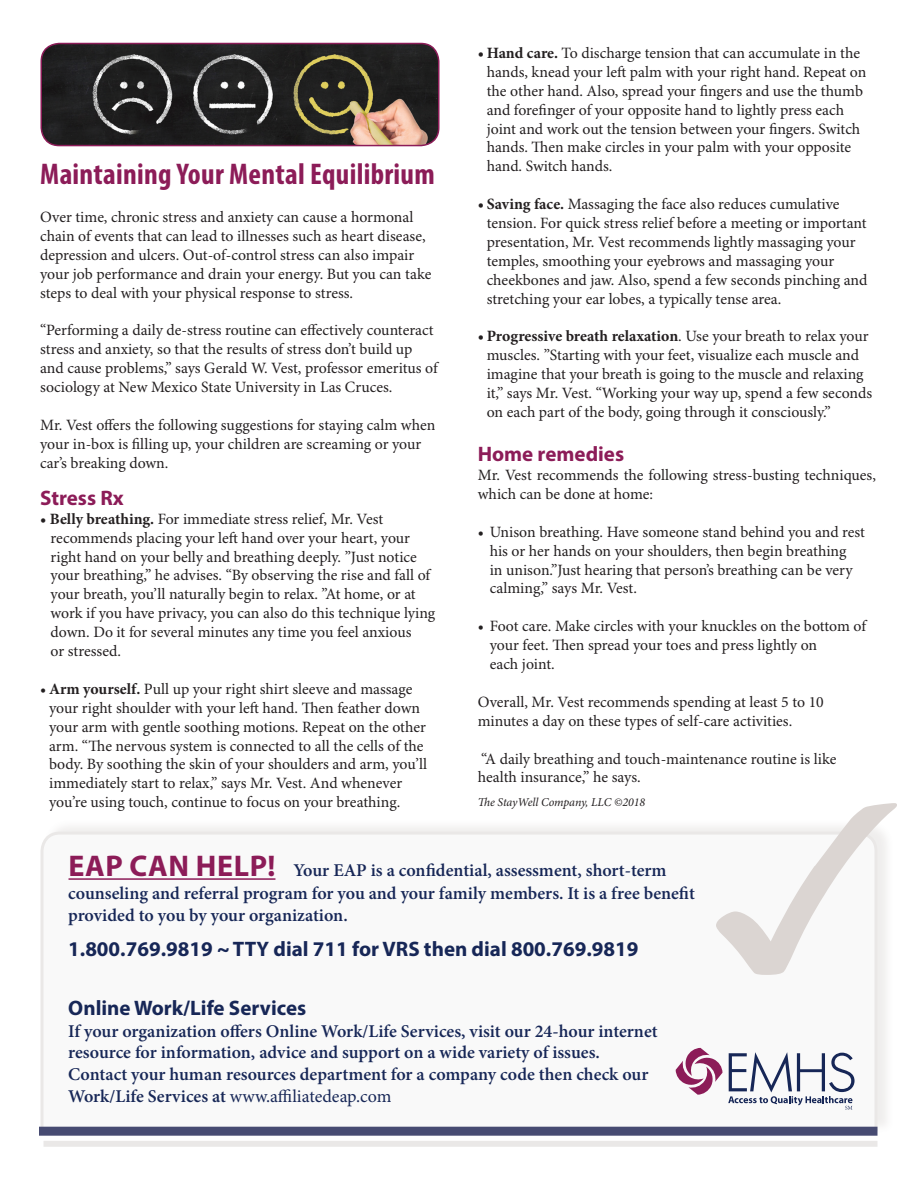
<style>
.page{position:relative;width:918px;height:1188px;background:#fff}
.page>*{position:absolute;margin:0;border:0;box-sizing:border-box;transform-origin:0 0}
.t1{font:700 condensed 30px "Myriad Pro";letter-spacing:.01em;color:#8c1c58}
.t2{font:700 21px "Myriad Pro";color:#172757}
.t3{font:700 21px "Myriad Pro";color:#8c1c58}
.t4{font:600 18px/21.6px "Minion Pro";color:#172757}
.t5{font:15.75px/18.9px "Minion Pro";letter-spacing:-.005em;color:#231f20}
.t6{font:italic 12px "Minion Pro";letter-spacing:-.01em;color:#231f20}
.s1{font-weight:700}
.s2{font-family:"Myriad Pro";font-weight:700;font-size:30px;color:#8c1c58}
.s3{font-weight:400}
</style>
<div class="page">
<div style="left:42px;top:818px;width:853px;height:316px;background:#f8f7f7"></div>
<svg style="left:39px;top:831px;width:840px;height:302px"></svg>
<div style="left:44px;top:1127px;width:829px;height:9px;background:#474b72"></div>
<div style="left:44px;top:1141px;width:834px;height:6px;background:#eae8e7"></div>
<svg style="left:716px;top:803px;width:181px;height:172px"></svg>
<hr style="left:69px;top:878px;width:206px;height:2px;background:#8c1c58">
<svg style="left:676px;top:1048px;width:179px;height:62px"></svg>
<img style="left:41px;top:44px;width:397px;height:102px">
<div style="left:40px;top:43px;width:400px;height:103px;border:2px solid #8c1c58;border-radius:18px"></div>
<h1 class="t1" style="left:40px;top:155px;width:396px">Maintaining Your Mental Equilibrium</h1>
<p class="t5" style="left:40px;top:208px;width:393px">Over time, chronic stress and anxiety can cause a hormonal chain of events that can lead to illnesses such as heart disease, depression and ulcers. Out-of-control stress can also impair your job performance and drain your energy. But you can take steps to deal with your physical response to stress.</p>
<p class="t5" style="left:40px;top:322px;width:399px">“Performing a daily de-stress routine can effectively counteract stress and anxiety, so that the results of stress don’t build up and cause problems,” says Gerald W. Vest, professor emeritus of sociology at New Mexico State University in Las Cruces.</p>
<p class="t5" style="left:40px;top:416px;width:397px">Mr. Vest offers the following suggestions for staying calm when your in-box is filling up, your children are screaming or your car’s breaking down.</p>
<h2 class="t3" style="left:40px;top:484px;width:85px">Stress Rx</h2>
<p class="t5" style="left:51px;top:510px;width:386px;text-indent:-11px"><span class="s1">• Belly breathing.</span> For immediate stress relief, Mr. Vest recommends placing your left hand over your heart, your right hand on your belly and breathing deeply. ”Just notice your breathing,” he advises. “By observing the rise and fall of your breath, you’ll naturally begin to relax. ”At home, or at work if you have privacy, you can also do this technique lying down. Do it for several minutes any time you feel anxious<br>or stressed.</p>
<p class="t5" style="left:49px;top:680px;width:380px;text-indent:-9px">• <span class="s1">Arm yourself.</span> Pull up your right shirt sleeve and massage your right shoulder with your left hand. Then feather down your arm with gentle soothing motions. Repeat on the other arm. “The nervous system is connected to all the cells of the body. By soothing the skin of your shoulders and arm, you’ll immediately start to relax,” says Mr. Vest. And whenever you’re using touch, continue to focus on your breathing.</p>
<p class="t5" style="left:487px;top:44px;width:381px;text-indent:-9px"><span class="s1">• Hand care.</span> To discharge tension that can accumulate in the hands, knead your left palm with your right hand. Repeat on the other hand. Also, spread your fingers and use the thumb and forefinger of your opposite hand to lightly press each joint and work out the tension between your fingers. Switch hands. Then make circles in your palm with your opposite hand. Switch hands.</p>
<p class="t5" style="left:487px;top:195px;width:382px;text-indent:-9px"><span class="s1">• Saving face.</span> Massaging the face also reduces cumulative tension. For quick stress relief before a meeting or important presentation, Mr. Vest recommends lightly massaging your temples, smoothing your eyebrows and massaging your cheekbones and jaw. Also, spend a few seconds pinching and stretching your ear lobes, a typically tense area.</p>
<p class="t5" style="left:487px;top:328px;width:387px;text-indent:-9px"><span class="s1">• Progressive breath relaxation</span>. Use your breath to relax your muscles. ”Starting with your feet, visualize each muscle and imagine that your breath is going to the muscle and relaxing it,” says Mr. Vest. “Working your way up, spend a few seconds on each part of the body, going through it consciously.”</p>
<h2 class="t3" style="left:478px;top:440px;width:148px">Home remedies</h2>
<p class="t5" style="left:478px;top:466px;width:400px">Mr. Vest recommends the following stress-busting techniques, which can be done at home:</p>
<p class="t5" style="left:490px;top:523px;width:377px;text-indent:-12px">• Unison breathing. Have someone stand behind you and rest his or her hands on your shoulders, then begin breathing<br>in unison.”Just hearing that person’s breathing can be very calming,” says Mr. Vest.</p>
<p class="t5" style="left:490px;top:617px;width:378px;text-indent:-12px">• Foot care. Make circles with your knuckles on the bottom of your feet. Then spread your toes and press lightly on<br>each joint.</p>
<p class="t5" style="left:478px;top:693px;width:348px">Overall, Mr. Vest recommends spending at least 5 to 10 minutes a day on these types of self-care activities.</p>
<p class="t5" style="left:478px;top:750px;width:360px">“A daily breathing and touch-maintenance routine is like health insurance,” he says.</p>
<p class="t6" style="left:478px;top:794px;width:169px">The StayWell Company, LLC ©2018</p>
<p class="t4" style="left:68px;top:859px;width:628px;line-height:22.5px"><span class="s2">EAP CAN HELP!</span> Your EAP is a confidential, assessment, short-term counseling and referral program for you and your family members. It is a free benefit provided to you by your organization.</p>
<h2 class="t2" style="left:68px;top:935px;width:572px">1.800.769.9819 ~ TTY dial 711 for VRS then dial 800.769.9819</h2>
<h2 class="t2" style="left:68px;top:994px;width:239px">Online Work/Life Services</h2>
<p class="t4" style="left:68px;top:1020px;width:591px">If your organization offers Online Work/Life Services, visit our 24-hour internet resource for information, advice and support on a wide variety of issues.<br>Contact your human resources department for a company code then check our Work/Life Services at <span class="s3">www.affiliatedeap.com</span></p>
</div>
